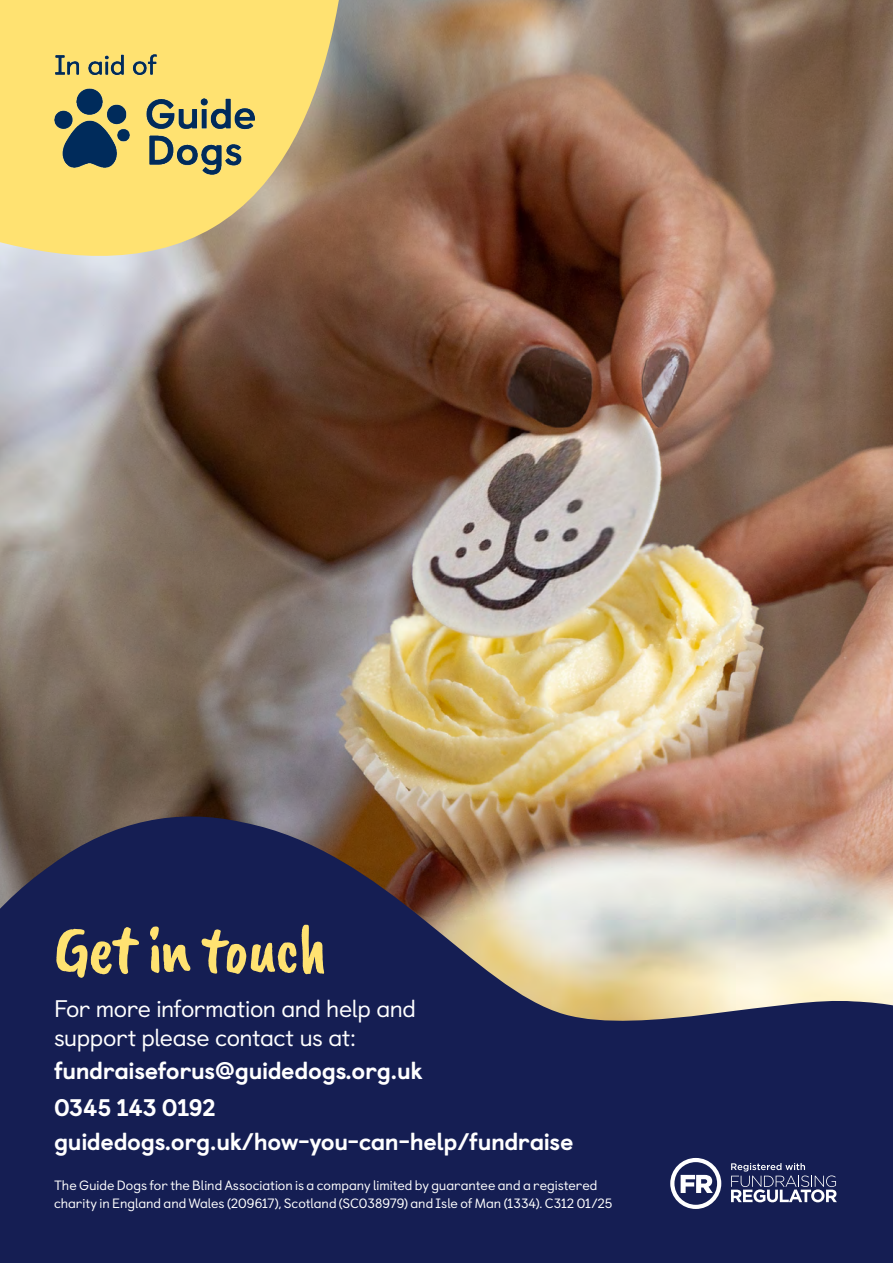
<style>
.page{position:relative;width:893px;height:1263px;background:#fff}
.page>*{position:absolute;margin:0;border:0;box-sizing:border-box;transform-origin:0 0}
.caveat_sub{font:69px "Caveat Brush";letter-spacing:-.03em;color:#ffe271}
._12_point{font:800 24px "Castledown";letter-spacing:-.02em;color:#fff}
._12_point-2{font:24px/28.8px "Castledown";letter-spacing:-.02em;color:#fff}
.Registration_copy{font:13.5px/18px "Castledown";letter-spacing:-.005em;color:#fff}
</style>
<div class="page">
<img style="left:0;top:0;width:893px;height:808px">
<svg style="left:0;top:808px;width:893px;height:455px;background:#424363"></svg>
<svg style="left:0;top:0;width:354px;height:308px;background:#d7bf7a"></svg>
<img style="left:54px;top:54px;width:201px;height:121px">
<svg style="left:670px;top:1158px;width:51px;height:51px"></svg>
<svg style="left:731px;top:1163px;width:106px;height:39px;background:#545a81"></svg>
<h2 class="caveat_sub" style="left:54px;top:909px;width:274px">Get in touch</h2>
<p class="_12_point-2" style="left:54px;top:992px;width:363px">For more information and help and support please contact us at:</p>
<p class="_12_point" style="left:54px;top:1051px;width:370px">fundraiseforus@guidedogs.org.uk</p>
<p class="_12_point" style="left:54px;top:1088px;width:163px">0345 143 0192</p>
<p class="_12_point" style="left:54px;top:1121px;width:521px">guidedogs.org.uk/how-you-can-help/fundraise</p>
<p class="Registration_copy" style="left:54px;top:1175px;width:560px">The Guide Dogs for the Blind Association is a company limited by guarantee and a registered charity in England and Wales (209617), Scotland (SC038979) and Isle of Man (1334). C312 01/25</p>
</div>
